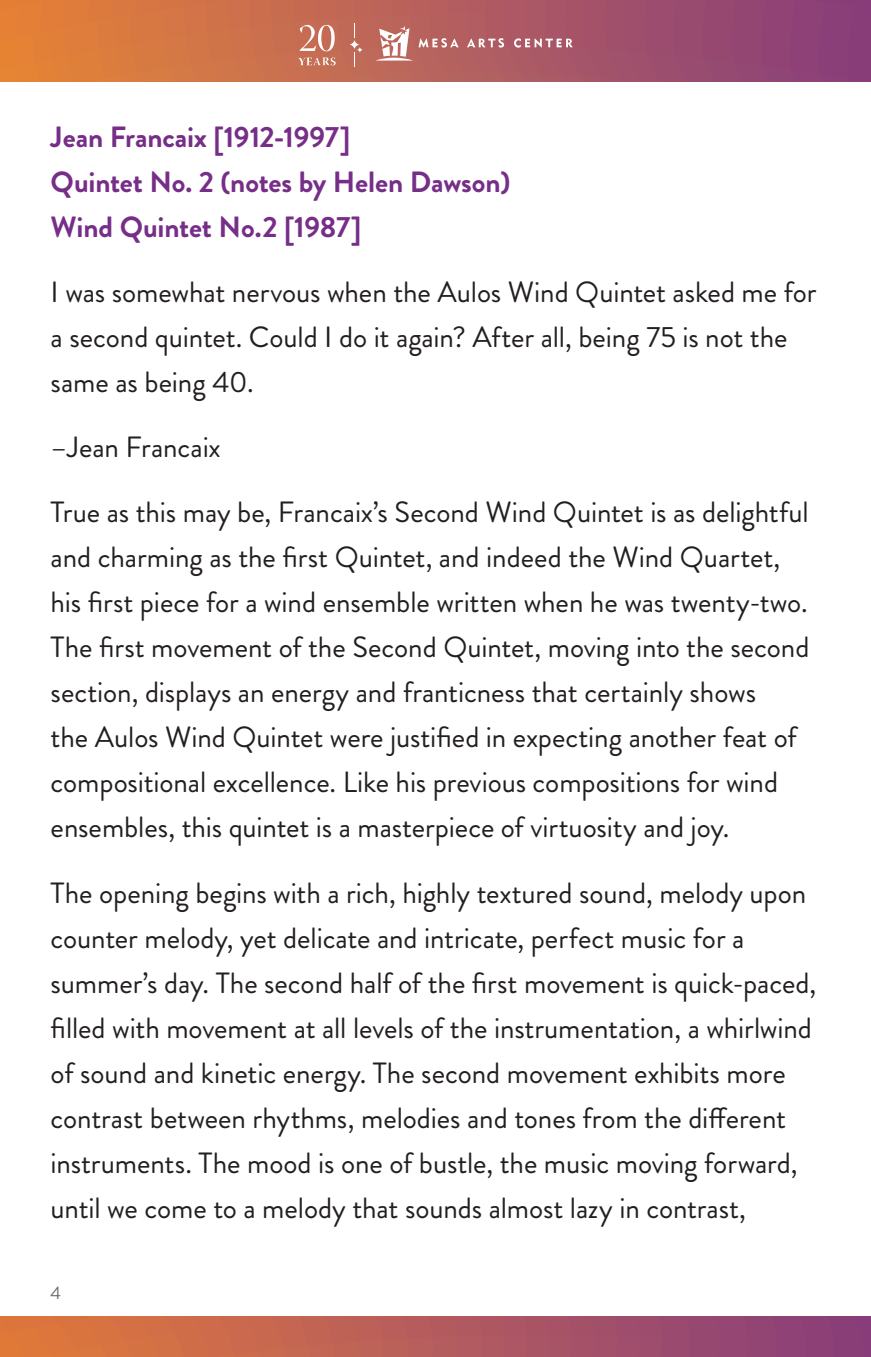
<style>
.page{position:relative;width:871px;height:1357px;background:#fff}
.page>*{position:absolute;margin:0;border:0;box-sizing:border-box;transform-origin:0 0}
.Body_Copy_Brandon{font:29.25px/45px "Brandon Grotesque";letter-spacing:-.005em;color:#231f20}
.Body_Copy_Brandon-2{font:700 29.25px/45px "Brandon Grotesque";letter-spacing:-.005em;color:#762e88}
.t1{font:18px "Brandon Grotesque";color:#6c6d70}
</style>
<div class="page">
<div style="left:0;top:0;width:871px;height:81px;background:linear-gradient(to right,#e88537,#853c7e)"></div>
<div style="left:0;top:1316px;width:871px;height:41px;background:linear-gradient(to right,#e37a3a,#873d7d)"></div>
<svg style="left:298px;top:57px;width:37px;height:8px"></svg>
<svg style="left:300px;top:25px;width:35px;height:26px"></svg>
<svg style="left:354px;top:23px;width:1px;height:15px"></svg>
<svg style="left:349px;top:40px;width:11px;height:9px"></svg>
<svg style="left:354px;top:47px;width:9px;height:20px"></svg>
<svg style="left:376px;top:26px;width:197px;height:35px;background:#bc7478"></svg>
<p class="Body_Copy_Brandon-2" style="left:51px;top:114px;width:461px">Jean Francaix [1912-1997]<br>Quintet No. 2 (notes by Helen Dawson)<br>Wind Quintet No.2 [1987]</p>
<p class="Body_Copy_Brandon" style="left:51px;top:270px;width:767px">I was somewhat nervous when the Aulos Wind Quintet asked me for a second quintet. Could I do it again? After all, being 75 is not the same as being 40.</p>
<p class="Body_Copy_Brandon" style="left:51px;top:425px;width:172px">–Jean Francaix</p>
<p class="Body_Copy_Brandon" style="left:51px;top:490px;width:760px">True as this may be, Francaix’s Second Wind Quintet is as delightful and charming as the first Quintet, and indeed the Wind Quartet, his first piece for a wind ensemble written when he was twenty-two.<br>The first movement of the Second Quintet, moving into the second section, displays an energy and franticness that certainly shows<br>the Aulos Wind Quintet were justified in expecting another feat of compositional excellence. Like his previous compositions for wind ensembles, this quintet is a masterpiece of virtuosity and joy.</p>
<p class="Body_Copy_Brandon" style="left:51px;top:870px;width:767px">The opening begins with a rich, highly textured sound, melody upon counter melody, yet delicate and intricate, perfect music for a summer’s day. The second half of the first movement is quick-paced, filled with movement at all levels of the instrumentation, a whirlwind of sound and kinetic energy. The second movement exhibits more contrast between rhythms, melodies and tones from the different instruments. The mood is one of bustle, the music moving forward, until we come to a melody that sounds almost lazy in contrast,</p>
<p class="t1" style="left:51px;top:1280px;width:12px">4</p>
</div>
